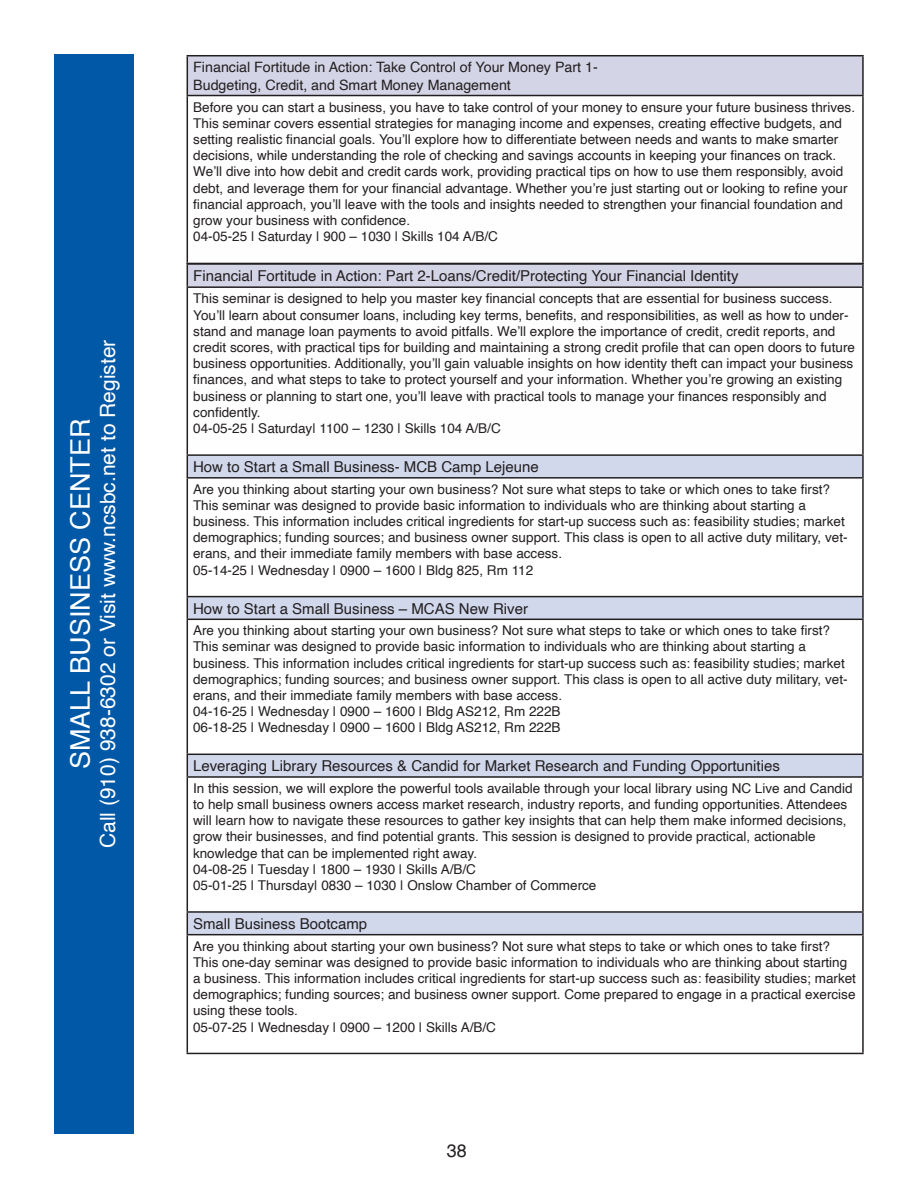
<style>
.page{position:relative;width:918px;height:1188px;background:#fff}
.page>*{position:absolute;margin:0;border:0;box-sizing:border-box;transform-origin:0 0}
.t1{font:27px "Helvetica";color:#fff}
.t2{font:21px "Helvetica";color:#fff}
.t3{font:18px "Helvetica";color:#231f20}
.t4{font:15px "Helvetica";color:#231f20}
.t5{font:14.25px/17.1px "Helvetica";color:#231f20}
.t6{font:13.5px/16.2px "Helvetica";color:#231f20}
</style>
<div class="page">
<div style="left:54px;top:54px;width:80px;height:1080px;background:#0158a6"></div>
<div style="left:187px;top:264px;width:676px;height:23px;background:#d4d4e7"></div>
<div style="left:188px;top:456px;width:674px;height:21px;background:#d1d8ec"></div>
<svg style="left:188px;top:595px;width:674px;height:458px"></svg>
<svg style="left:187px;top:456px;width:1px;height:21px"></svg>
<hr style="left:862px;top:456px;width:2px;height:21px;background:#231f20">
<hr style="left:187px;top:477px;width:677px;height:2px;background:#231f20">
<hr style="left:187px;top:479px;width:1px;height:117px;background:#231f20">
<hr style="left:862px;top:479px;width:2px;height:117px;background:#231f20">
<svg style="left:187px;top:597px;width:1px;height:22px"></svg>
<hr style="left:862px;top:597px;width:2px;height:22px;background:#231f20">
<hr style="left:187px;top:619px;width:677px;height:1px;background:#231f20">
<hr style="left:187px;top:620px;width:1px;height:134px;background:#231f20">
<hr style="left:862px;top:620px;width:2px;height:134px;background:#231f20">
<svg style="left:187px;top:755px;width:1px;height:21px"></svg>
<hr style="left:862px;top:755px;width:2px;height:21px;background:#231f20">
<hr style="left:187px;top:776px;width:677px;height:2px;background:#231f20">
<hr style="left:187px;top:778px;width:1px;height:133px;background:#231f20">
<hr style="left:862px;top:778px;width:2px;height:133px;background:#231f20">
<svg style="left:187px;top:913px;width:1px;height:21px"></svg>
<hr style="left:862px;top:913px;width:2px;height:21px;background:#231f20">
<hr style="left:187px;top:934px;width:677px;height:1px;background:#231f20">
<hr style="left:187px;top:935px;width:1px;height:118px;background:#231f20">
<hr style="left:862px;top:935px;width:2px;height:118px;background:#231f20">
<hr style="left:187px;top:263px;width:677px;height:2px;background:#231f20">
<svg style="left:187px;top:265px;width:1px;height:21px"></svg>
<hr style="left:862px;top:265px;width:2px;height:21px;background:#231f20">
<hr style="left:187px;top:286px;width:677px;height:2px;background:#231f20">
<hr style="left:187px;top:288px;width:1px;height:166px;background:#231f20">
<hr style="left:862px;top:288px;width:2px;height:166px;background:#231f20">
<hr style="left:187px;top:454px;width:677px;height:2px;background:#231f20">
<hr style="left:187px;top:596px;width:677px;height:1px;background:#231f20">
<hr style="left:187px;top:754px;width:677px;height:1px;background:#231f20">
<hr style="left:187px;top:911px;width:677px;height:2px;background:#231f20">
<hr style="left:187px;top:1053px;width:677px;height:1px;background:#231f20">
<div style="left:187px;top:56px;width:676px;height:40px;background:#d4d4e7"></div>
<hr style="left:187px;top:55px;width:677px;height:1px;background:#231f20">
<hr style="left:187px;top:56px;width:1px;height:39px;background:#231f20">
<hr style="left:862px;top:56px;width:2px;height:39px;background:#231f20">
<hr style="left:187px;top:95px;width:677px;height:1px;background:#231f20">
<hr style="left:187px;top:96px;width:1px;height:167px;background:#231f20">
<hr style="left:862px;top:96px;width:2px;height:167px;background:#231f20">
<h1 class="t1" style="left:60px;top:769px;width:352px;rotate:-90deg">SMALL BUSINESS CENTER</h1>
<h2 class="t2" style="left:91px;top:848px;width:510px;rotate:-90deg">Call (910) 938-6302 or Visit www.ncsbc.net to Register</h2>
<p class="t5" style="left:193px;top:59px;width:406px">Financial Fortitude in Action: Take Control of Your Money Part 1-<br>Budgeting, Credit, and Smart Money Management</p>
<p class="t6" style="left:193px;top:99px;width:663px">Before you can start a business, you have to take control of your money to ensure your future business thrives.<br>This seminar covers essential strategies for managing income and expenses, creating effective budgets, and setting realistic financial goals. You’ll explore how to differentiate between needs and wants to make smarter decisions, while understanding the role of checking and savings accounts in keeping your finances on track.<br>We’ll dive into how debit and credit cards work, providing practical tips on how to use them responsibly, avoid debt, and leverage them for your financial advantage. Whether you’re just starting out or looking to refine your financial approach, you’ll leave with the tools and insights needed to strengthen your financial foundation and grow your business with confidence.<br>04-05-25 | Saturday | 900 – 1030 | Skills 104 A/B/C</p>
<p class="t4" style="left:193px;top:264px;width:547px">Financial Fortitude in Action: Part 2-Loans/Credit/Protecting Your Financial Identity</p>
<p class="t6" style="left:193px;top:291px;width:663px">This seminar is designed to help you master key financial concepts that are essential for business success.<br>You’ll learn about consumer loans, including key terms, benefits, and responsibilities, as well as how to under&shy;stand and manage loan payments to avoid pitfalls. We’ll explore the importance of credit, credit reports, and credit scores, with practical tips for building and maintaining a strong credit profile that can open doors to future business opportunities. Additionally, you’ll gain valuable insights on how identity theft can impact your business finances, and what steps to take to protect yourself and your information. Whether you’re growing an existing business or planning to start one, you’ll leave with practical tools to manage your finances responsibly and confidently.<br>04-05-25 | Saturday| 1100 – 1230 | Skills 104 A/B/C</p>
<p class="t4" style="left:193px;top:455px;width:347px">How to Start a Small Business- MCB Camp Lejeune</p>
<p class="t6" style="left:193px;top:481px;width:656px">Are you thinking about starting your own business? Not sure what steps to take or which ones to take first?<br>This seminar was designed to provide basic information to individuals who are thinking about starting a business. This information includes critical ingredients for start-up success such as: feasibility studies; market demographics; funding sources; and business owner support. This class is open to all active duty military, vet&shy;erans, and their immediate family members with base access.<br>05-14-25 | Wednesday | 0900 – 1600 | Bldg 825, Rm 112</p>
<p class="t4" style="left:193px;top:597px;width:337px">How to Start a Small Business – MCAS New River</p>
<p class="t6" style="left:193px;top:623px;width:656px">Are you thinking about starting your own business? Not sure what steps to take or which ones to take first?<br>This seminar was designed to provide basic information to individuals who are thinking about starting a business. This information includes critical ingredients for start-up success such as: feasibility studies; market demographics; funding sources; and business owner support. This class is open to all active duty military, vet&shy;erans, and their immediate family members with base access.<br>04-16-25 | Wednesday | 0900 – 1600 | Bldg AS212, Rm 222B<br>06-18-25 | Wednesday | 0900 – 1600 | Bldg AS212, Rm 222B</p>
<p class="t4" style="left:193px;top:754px;width:588px">Leveraging Library Resources &amp; Candid for Market Research and Funding Opportunities</p>
<p class="t6" style="left:193px;top:780px;width:661px">In this session, we will explore the powerful tools available through your local library using NC Live and Candid to help small business owners access market research, industry reports, and funding opportunities. Attendees will learn how to navigate these resources to gather key insights that can help them make informed decisions, grow their businesses, and find potential grants. This session is designed to provide practical, actionable knowledge that can be implemented right away.<br>04-08-25 | Tuesday | 1800 – 1930 | Skills A/B/C<br>05-01-25 | Thursday| 0830 – 1030 | Onslow Chamber of Commerce</p>
<p class="t4" style="left:193px;top:912px;width:176px">Small Business Bootcamp</p>
<p class="t6" style="left:193px;top:938px;width:664px">Are you thinking about starting your own business? Not sure what steps to take or which ones to take first?<br>This one-day seminar was designed to provide basic information to individuals who are thinking about starting a business. This information includes critical ingredients for start-up success such as: feasibility studies; market demographics; funding sources; and business owner support. Come prepared to engage in a practical exercise using these tools.<br>05-07-25 | Wednesday | 0900 – 1200 | Skills A/B/C</p>
<h3 class="t3" style="left:447px;top:1137px;width:22px">38</h3>
</div>
